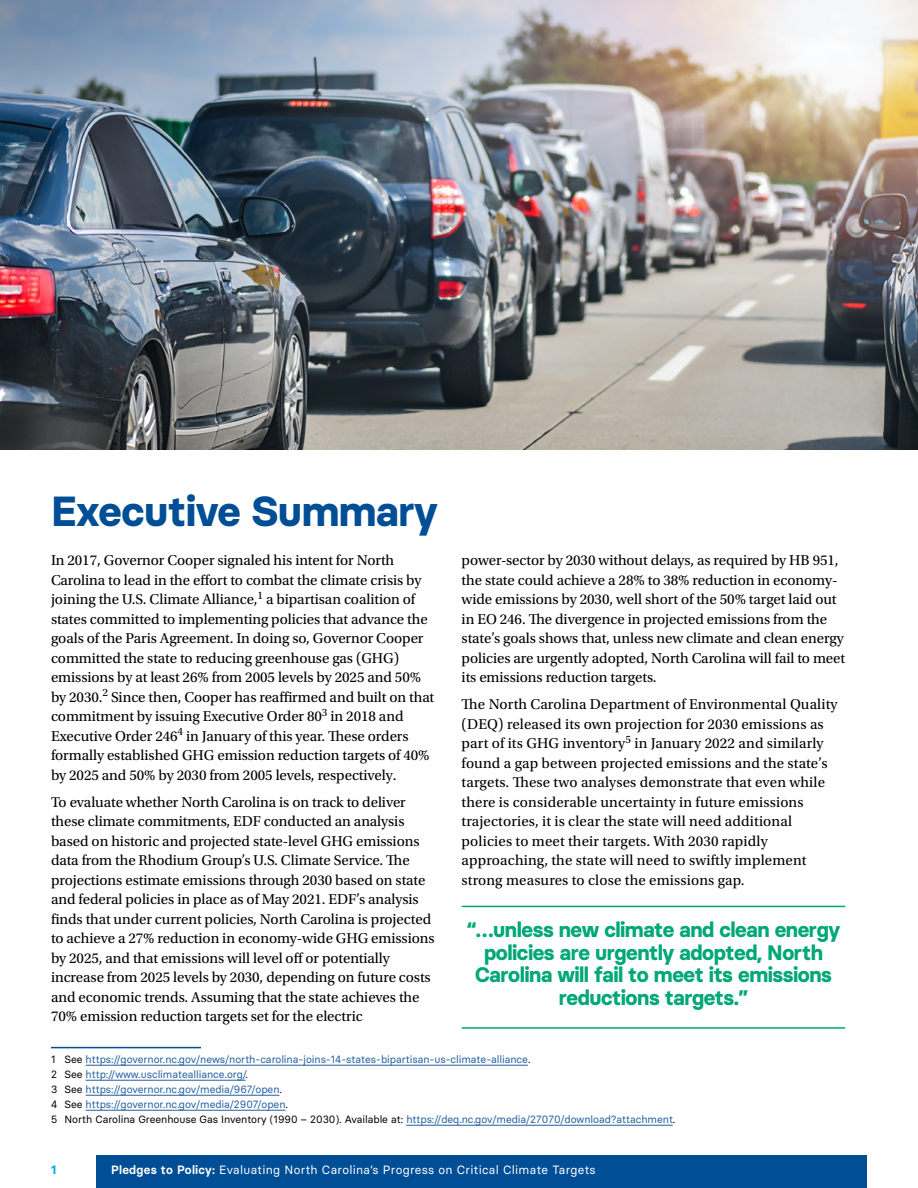
<style>
.page{position:relative;width:918px;height:1188px;background:#fff}
.page>*{position:absolute;margin:0;border:0;box-sizing:border-box;transform-origin:0 0}
.t1{font:700 42px "Basier Circle";letter-spacing:-.01em;color:#004e95}
.t2{font:700 21px/22.5px "Basier Circle";letter-spacing:-.02em;color:#00a777;text-align:center}
.t3{font:15px/19.5px "Utopia Std";letter-spacing:-.005em;color:#000}
.t4{font:12px "Basier Circle";letter-spacing:.025em;color:#fff}
.t5{font:700 12px "Basier Circle";color:#00aeef}
.t6{font:10.5px/15px "Basier Circle";letter-spacing:-.005em;color:#215e9e}
.s1{color:#000}
.s2{font-weight:600}
</style>
<div class="page">
<hr style="left:51px;top:1047px;width:150px;height:1px;background:#004e95">
<hr style="left:86px;top:1065px;width:442px;height:1px;background:#215e9e">
<hr style="left:86px;top:1080px;width:160px;height:1px;background:#215e9e">
<hr style="left:86px;top:1095px;width:193px;height:1px;background:#215e9e">
<hr style="left:86px;top:1110px;width:199px;height:1px;background:#215e9e">
<hr style="left:406px;top:1125px;width:267px;height:1px;background:#215e9e">
<hr style="left:462px;top:906px;width:383px;height:1px;background:#00a777">
<hr style="left:462px;top:1027px;width:383px;height:2px;background:#00a777">
<img style="left:0;top:0;width:918px;height:450px">
<div style="left:96px;top:1156px;width:771px;height:32px;background:#004e95"></div>
<h1 class="t1" style="left:51px;top:485px;width:389px">Executive Summary</h1>
<p class="t3" style="left:51px;top:551px;width:385px">In 2017, Governor Cooper signaled his intent for North Carolina to lead in the effort to combat the climate crisis by joining the U.S. Climate Alliance,<sup>1</sup> a bipartisan coalition of states committed to implementing policies that advance the goals of the Paris Agreement. In doing so, Governor Cooper committed the state to reducing greenhouse gas (GHG) emissions by at least 26% from 2005 levels by 2025 and 50% by 2030.<sup>2</sup> Since then, Cooper has reaffirmed and built on that commitment by issuing Executive Order 80<sup>3</sup> in 2018 and Executive Order 246<sup>4</sup> in January of this year. These orders formally established GHG emission reduction targets of 40% by 2025 and 50% by 2030 from 2005 levels, respectively.</p>
<p class="t3" style="left:51px;top:792px;width:385px">To evaluate whether North Carolina is on track to deliver these climate commitments, EDF conducted an analysis based on historic and projected state-level GHG emissions data from the Rhodium Group’s U.S. Climate Service. The projections estimate emissions through 2030 based on state and federal policies in place as of May 2021. EDF’s analysis finds that under current policies, North Carolina is projected to achieve a 27% reduction in economy-wide GHG emissions by 2025, and that emissions will level off or potentially increase from 2025 levels by 2030, depending on future costs and economic trends. Assuming that the state achieves the 70% emission reduction targets set for the electric</p>
<p class="t3" style="left:462px;top:551px;width:385px">power-sector by 2030 without delays, as required by HB 951, the state could achieve a 28% to 38% reduction in economy&shy;wide emissions by 2030, well short of the 50% target laid out in EO 246. The divergence in projected emissions from the state’s goals shows that, unless new climate and clean energy policies are urgently adopted, North Carolina will fail to meet its emissions reduction targets.</p>
<p class="t3" style="left:462px;top:695px;width:377px">The North Carolina Department of Environmental Quality (DEQ) released its own projection for 2030 emissions as part of its GHG inventory<sup>5</sup> in January 2022 and similarly found a gap between projected emissions and the state’s targets. These two analyses demonstrate that even while there is considerable uncertainty in future emissions trajectories, it is clear the state will need additional policies to meet their targets. With 2030 rapidly approaching, the state will need to swiftly implement strong measures to close the emissions gap.</p>
<h2 class="t2" style="left:467px;top:918px;width:375px">“…unless new climate and clean energy policies are urgently adopted, North Carolina will fail to meet its emissions reductions targets.”</h2>
<p class="t6" style="left:51px;top:1051px;width:626px"><span class="s1">1 See</span> https://governor.nc.gov/news/north-carolina-joins-14-states-bipartisan-us-climate-alliance<span class="s1">.<br>2 See</span> http://www.usclimatealliance.org/<span class="s1">.<br>3 See</span> https://governor.nc.gov/media/967/open<span class="s1">.<br>4 See</span> https://governor.nc.gov/media/2907/open<span class="s1">.<br>5 North Carolina Greenhouse Gas Inventory (1990 – 2030). Available at:</span> https://deq.nc.gov/media/27070/download?attachment<span class="s1">.</span></p>
<p class="t5" style="left:51px;top:1162px;width:7px">1</p>
<p class="t4" style="left:111px;top:1162px;width:486px"><span class="s2">Pledges to Policy:</span> Evaluating North Carolina’s Progress on Critical Climate Targets</p>
</div>
